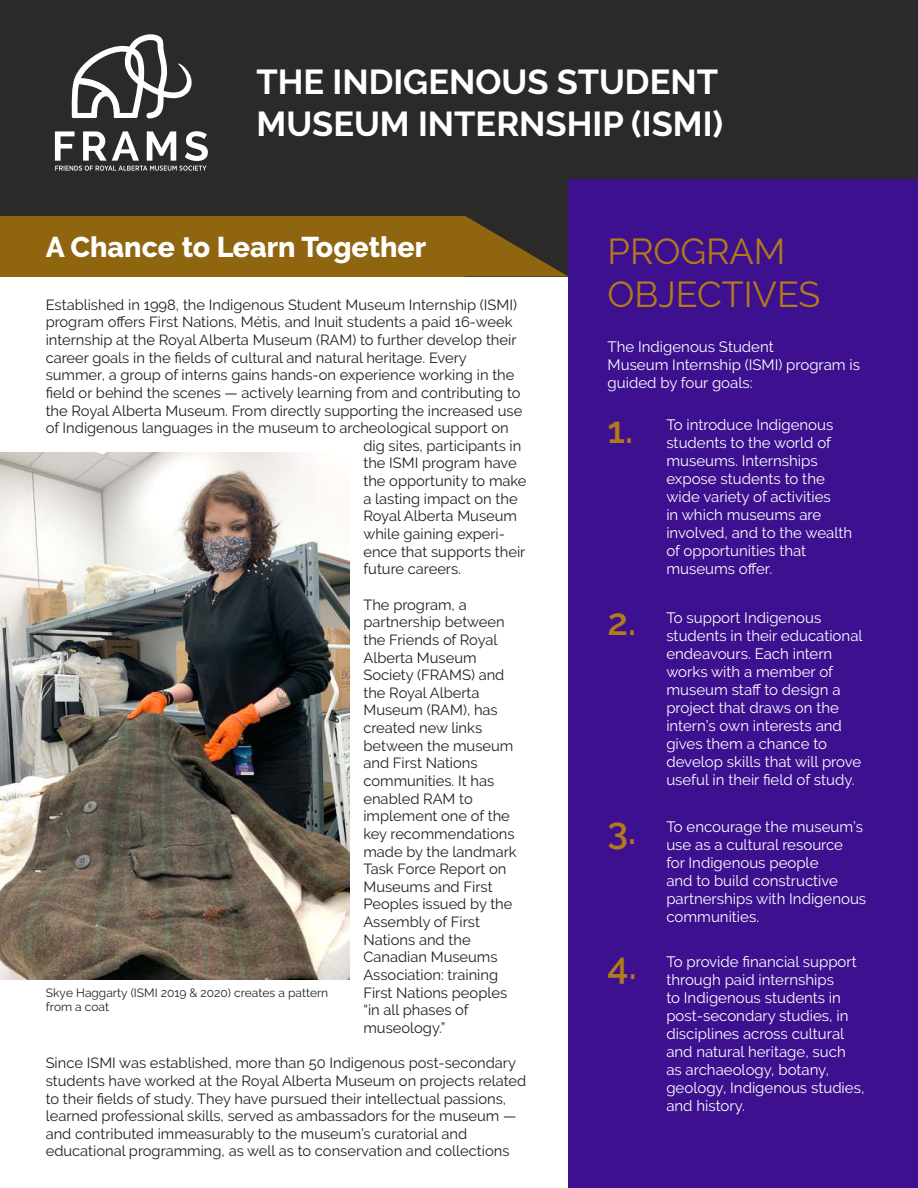
<style>
.page{position:relative;width:918px;height:1188px;background:#fff}
.page>*{position:absolute;margin:0;border:0;box-sizing:border-box;transform-origin:0 0}
.t1{font:600 37.5px "Raleway";color:#b27a19}
.t2{font:36px/43.2px "Raleway";color:#b27a19}
.t3{font:700 34.5px/41.4px "Raleway";color:#fff}
.t4{font:800 28.5px "Raleway";color:#fff}
.t5{font:15px/18px "Raleway";color:#fff}
.t6{font:14.7px/17.7px "Raleway";color:#221f1f}
.t7{font:12px/14.4px "Raleway";color:#221f1f}
</style>
<div class="page">
<img style="left:0;top:453px;width:350px;height:526px">
<div style="left:0;top:0;width:918px;height:276px;background:#2b2a29"></div>
<div style="left:568px;top:179px;width:350px;height:1009px;background:#3c108f"></div>
<svg style="left:71px;top:34px;width:121px;height:85px"></svg>
<svg style="left:55px;top:131px;width:153px;height:40px"></svg>
<svg style="left:465px;top:216px;width:102px;height:60px"></svg>
<div style="left:0;top:216px;width:465px;height:60px;background:#8f6510"></div>
<h3 class="t3" style="left:256px;top:64px;width:468px">THE INDIGENOUS STUDENT<br>MUSEUM INTERNSHIP (ISMI)</h3>
<h3 class="t4" style="left:46px;top:236px;width:382px">A Chance to Learn Together</h3>
<p class="t6" style="left:46px;top:297px;width:473px">Established in 1998, the Indigenous Student Museum Internship (ISMI)</p>
<p class="t6" style="left:46px;top:313px;width:468px">program offers First Nations, Métis, and Inuit students a paid 16-week</p>
<p class="t6" style="left:46px;top:332px;width:472px">internship at the Royal Alberta Museum (RAM) to further develop their</p>
<p class="t6" style="left:46px;top:349px;width:423px">career goals in the fields of cultural and natural heritage. Every</p>
<p class="t6" style="left:46px;top:366px;width:470px">summer, a group of interns gains hands-on experience working in the</p>
<p class="t6" style="left:46px;top:384px;width:476px">field or behind the scenes — actively learning from and contributing to</p>
<p class="t6" style="left:46px;top:402px;width:478px">the Royal Alberta Museum. From directly supporting the increased use</p>
<p class="t6" style="left:46px;top:421px;width:464px">of Indigenous languages in the museum to archeological support on</p>
<p class="t6" style="left:363px;top:438px;width:159px">dig sites, participants in</p>
<p class="t6" style="left:363px;top:456px;width:155px">the ISMI program have</p>
<p class="t6" style="left:363px;top:472px;width:165px">the opportunity to make</p>
<p class="t6" style="left:363px;top:491px;width:156px">a lasting impact on the</p>
<p class="t6" style="left:363px;top:509px;width:155px">Royal Alberta Museum</p>
<p class="t6" style="left:363px;top:525px;width:143px">while gaining experi-</p>
<p class="t6" style="left:363px;top:544px;width:163px">ence that supports their</p>
<p class="t6" style="left:363px;top:560px;width:99px">future careers.</p>
<p class="t6" style="left:363px;top:597px;width:155px">The program, a partnership between the Friends of Royal<br>Alberta Museum<br>Society (FRAMS) and the Royal Alberta<br>Museum (RAM), has created new links between the museum and First Nations communities. It has enabled RAM to implement one of the key recommendations made by the landmark<br>Task Force Report on<br>Museums and First<br>Peoples issued by the<br>Assembly of First<br>Nations and the<br>Canadian Museums<br>Association: training<br>First Nations peoples “in all phases of museology.”</p>
<p class="t6" style="left:46px;top:1054px;width:482px">Since ISMI was established, more than 50 Indigenous post-secondary students have worked at the Royal Alberta Museum on projects related to their fields of study. They have pursued their intellectual passions, learned professional skills, served as ambassadors for the museum — and contributed immeasurably to the museum’s curatorial and educational programming, as well as to conservation and collections</p>
<p class="t7" style="left:46px;top:986px;width:284px">Skye Haggarty (ISMI 2019 &amp; 2020) creates a pattern from a coat</p>
<h2 class="t2" style="left:608px;top:233px;width:214px">PROGRAM<br>OBJECTIVES</h2>
<p class="t5" style="left:608px;top:339px;width:254px">The Indigenous Student<br>Museum Internship (ISMI) program is guided by four goals:</p>
<p class="t5" style="left:666px;top:417px;width:187px">To introduce Indigenous students to the world of museums. Internships expose students to the wide variety of activities<br>in which museums are involved, and to the wealth of opportunities that museums offer.</p>
<h1 class="t1" style="left:608px;top:416px;width:27px">1.</h1>
<h1 class="t1" style="left:608px;top:608px;width:30px">2.</h1>
<p class="t5" style="left:666px;top:610px;width:198px">To support Indigenous students in their educational endeavours. Each intern works with a member of museum staff to design a project that draws on the intern’s own interests and gives them a chance to develop skills that will prove useful in their field of study.</p>
<h1 class="t1" style="left:608px;top:818px;width:30px">3.</h1>
<p class="t5" style="left:666px;top:819px;width:201px">To encourage the museum’s use as a cultural resource<br>for Indigenous people<br>and to build constructive partnerships with Indigenous communities.</p>
<h1 class="t1" style="left:608px;top:953px;width:31px">4.</h1>
<p class="t5" style="left:666px;top:952px;width:200px">To provide financial support through paid internships<br>to Indigenous students in post-secondary studies, in disciplines across cultural and natural heritage, such as archaeology, botany, geology, Indigenous studies, and history.</p>
</div>
